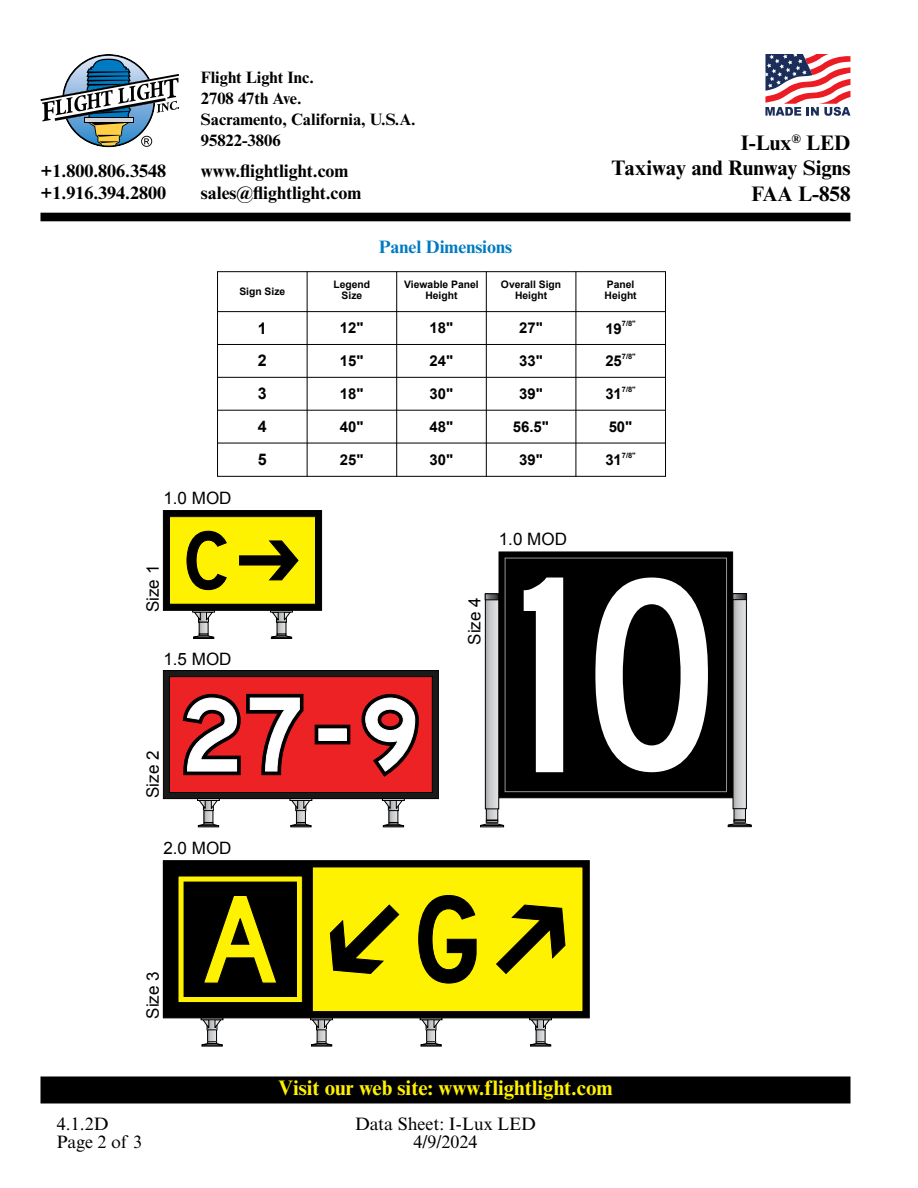
<style>
.page{position:relative;width:918px;height:1188px;background:#fff}
.page>*{position:absolute;margin:0;border:0;box-sizing:border-box;transform-origin:0 0}
.t1{font:700 21px/25.5px "Times New Roman MT Std";color:#000;text-align:right}
.t2{font:700 21px "Times New Roman MT Std";color:#fff200}
.t3{font:700 18px/22.5px "Times New Roman MT Std";color:#000}
.t4{font:18px/18px "Times New Roman MT Std";color:#000;text-align:center}
.t5{font:700 18px "Times New Roman MT Std";color:#007ac2}
.t6{font:17.1px "Arial";color:#000}
.t7{font:700 16.5px/21px "Times New Roman MT Std";color:#000}
.t8{font:700 16.05px "Arial";color:#000}
.t9{font:700 14.85px "Arial";color:#000}
.t10{font:700 10.35px/11.6px "Arial";color:#000;text-align:center}
.t11{font:700 7.5px "Arial";color:#000}
</style>
<div class="page">
<div style="left:41px;top:1077px;width:809px;height:26px;background:#000"></div>
<div style="left:40px;top:1076px;width:810px;height:27px;border:2px solid #000"></div>
<div style="left:40px;top:213px;width:810px;height:8px;background:#000"></div>
<svg style="left:765px;top:54px;width:85px;height:62px"></svg>
<svg style="left:40px;top:54px;width:139px;height:93px"></svg>
<hr style="left:217px;top:271px;width:1px;height:206px;background:#000">
<hr style="left:307px;top:271px;width:1px;height:206px;background:#000">
<hr style="left:396px;top:271px;width:1px;height:206px;background:#000">
<hr style="left:486px;top:271px;width:1px;height:206px;background:#000">
<hr style="left:576px;top:271px;width:1px;height:206px;background:#000">
<hr style="left:665px;top:271px;width:1px;height:206px;background:#000">
<hr style="left:217px;top:476px;width:449px;height:1px;background:#000">
<hr style="left:217px;top:410px;width:449px;height:1px;background:#000">
<hr style="left:217px;top:377px;width:449px;height:1px;background:#000">
<hr style="left:217px;top:344px;width:449px;height:1px;background:#000">
<hr style="left:217px;top:311px;width:449px;height:1px;background:#000">
<hr style="left:217px;top:271px;width:449px;height:1px;background:#000">
<div style="left:193px;top:637px;width:21px;height:2px;border:1px solid #000"></div>
<div style="left:271px;top:637px;width:21px;height:2px;border:1px solid #000"></div>
<svg style="left:163px;top:510px;width:159px;height:128px"></svg>
<svg style="left:163px;top:670px;width:276px;height:157px"></svg>
<svg style="left:498px;top:551px;width:235px;height:247px;background:#0c0c0c"></svg>
<div style="left:505px;top:558px;width:222px;height:234px;background:#000"></div>
<div style="left:505px;top:558px;width:222px;height:234px;border:1px solid #939598"></div>
<svg style="left:480px;top:808px;width:25px;height:18px"></svg>
<svg style="left:487px;top:600px;width:10px;height:207px;background:#cccdcf"></svg>
<div style="left:485px;top:594px;width:14px;height:215px;border:1px solid #000"></div>
<svg style="left:487px;top:596px;width:10px;height:2px"></svg>
<div style="left:485px;top:594px;width:14px;height:6px;border:1px solid #000"></div>
<div style="left:728px;top:825px;width:23px;height:2px;border:1px solid #000"></div>
<svg style="left:727px;top:808px;width:25px;height:18px"></svg>
<svg style="left:735px;top:600px;width:10px;height:207px;background:#cdcfd1"></svg>
<div style="left:733px;top:593px;width:14px;height:216px;border:1px solid #000"></div>
<svg style="left:735px;top:595px;width:10px;height:3px"></svg>
<div style="left:733px;top:593px;width:14px;height:7px;border:1px solid #000"></div>
<svg style="left:524px;top:578px;width:39px;height:194px"></svg>
<svg style="left:595px;top:578px;width:113px;height:194px"></svg>
<svg style="left:200px;top:1019px;width:24px;height:27px"></svg>
<svg style="left:310px;top:1019px;width:23px;height:27px"></svg>
<svg style="left:419px;top:1019px;width:24px;height:27px"></svg>
<svg style="left:529px;top:1019px;width:23px;height:27px"></svg>
<svg style="left:163px;top:860px;width:427px;height:158px;background:#b8af00"></svg>
<div style="left:163px;top:862px;width:149px;height:155px;background:#000"></div>
<svg style="left:180px;top:878px;width:121px;height:123px;background:#d8cd00"></svg>
<div style="left:178px;top:876px;width:125px;height:127px;border:1px solid #000"></div>
<div style="left:184px;top:882px;width:112px;height:114px;background:#000"></div>
<svg style="left:204px;top:896px;width:73px;height:87px"></svg>
<hr style="left:217px;top:443px;width:449px;height:1px;background:#000">
<p class="t3" style="left:40px;top:159px;width:127px">+1.800.806.3548 +1.916.394.2800</p>
<p class="t7" style="left:201px;top:67px;width:216px">Flight Light Inc.<br>2708 47th Ave.<br>Sacramento, California, U.S.A.<br>95822-3806</p>
<p class="t3" style="left:201px;top:159px;width:162px">www.flightlight.com sales@flightlight.com</p>
<p class="t5" style="left:379px;top:236px;width:135px">Panel Dimensions</p>
<p class="t1" style="left:611px;top:129px;width:241px">I-Lux<sup>®</sup> LED<br>Taxiway and Runway Signs<br>FAA L-858</p>
<p class="t10" style="left:239px;top:286px;width:47px">Sign Size</p>
<p class="t10" style="left:334px;top:278px;width:38px">Legend<br>Size</p>
<p class="t10" style="left:404px;top:278px;width:76px">Viewable Panel<br>Height</p>
<p class="t10" style="left:501px;top:278px;width:62px">Overall Sign<br>Height</p>
<p class="t10" style="left:605px;top:278px;width:34px;text-align:left">Panel<br>Height</p>
<p class="t8" style="left:258px;top:317px;width:10px">1</p>
<p class="t9" style="left:340px;top:318px;width:25px">12"</p>
<p class="t9" style="left:429px;top:318px;width:25px">18"</p>
<p class="t9" style="left:519px;top:318px;width:25px">27"</p>
<p class="t11" style="left:622px;top:318px;width:15px">7/8"</p>
<p class="t9" style="left:605px;top:318px;width:18px">19</p>
<p class="t8" style="left:258px;top:350px;width:10px">2</p>
<p class="t9" style="left:340px;top:351px;width:25px">15"</p>
<p class="t9" style="left:429px;top:351px;width:25px">24"</p>
<p class="t9" style="left:519px;top:351px;width:25px">33"</p>
<p class="t11" style="left:622px;top:351px;width:15px">7/8"</p>
<p class="t9" style="left:605px;top:351px;width:18px">25</p>
<p class="t8" style="left:258px;top:383px;width:10px">3</p>
<p class="t9" style="left:340px;top:384px;width:25px">18"</p>
<p class="t9" style="left:429px;top:384px;width:25px">30"</p>
<p class="t9" style="left:519px;top:384px;width:25px">39"</p>
<p class="t11" style="left:622px;top:384px;width:15px">7/8"</p>
<p class="t9" style="left:605px;top:384px;width:18px">31</p>
<p class="t8" style="left:258px;top:416px;width:10px">4</p>
<p class="t9" style="left:340px;top:417px;width:25px">40"</p>
<p class="t9" style="left:429px;top:417px;width:25px">48"</p>
<p class="t9" style="left:513px;top:417px;width:38px">56.5"</p>
<p class="t9" style="left:609px;top:417px;width:25px">50"</p>
<p class="t8" style="left:258px;top:449px;width:10px">5</p>
<p class="t9" style="left:340px;top:450px;width:25px">25"</p>
<p class="t9" style="left:429px;top:450px;width:25px">30"</p>
<p class="t9" style="left:519px;top:450px;width:25px">39"</p>
<p class="t11" style="left:622px;top:450px;width:15px">7/8"</p>
<p class="t9" style="left:605px;top:450px;width:18px">31</p>
<p class="t6" style="left:163px;top:487px;width:70px">1.0 MOD</p>
<p class="t6" style="left:142px;top:612px;width:49px;rotate:-90deg">Size 1</p>
<p class="t6" style="left:163px;top:647px;width:70px">1.5 MOD</p>
<p class="t6" style="left:142px;top:798px;width:49px;rotate:-90deg">Size 2</p>
<p class="t6" style="left:163px;top:837px;width:70px">2.0 MOD</p>
<p class="t6" style="left:142px;top:1019px;width:49px;rotate:-90deg">Size 3</p>
<p class="t4" style="left:57px;top:1114px;width:87px;text-align:left">4.1.2D<br>Page 2 of 3</p>
<p class="t6" style="left:499px;top:528px;width:70px">1.0 MOD</p>
<p class="t6" style="left:463px;top:645px;width:49px;rotate:-90deg">Size 4</p>
<p class="t2" style="left:278px;top:1075px;width:336px">Visit our web site: www.flightlight.com</p>
<p class="t4" style="left:355px;top:1114px;width:182px">Data Sheet: I-Lux LED<br>4/9/2024</p>
</div>
